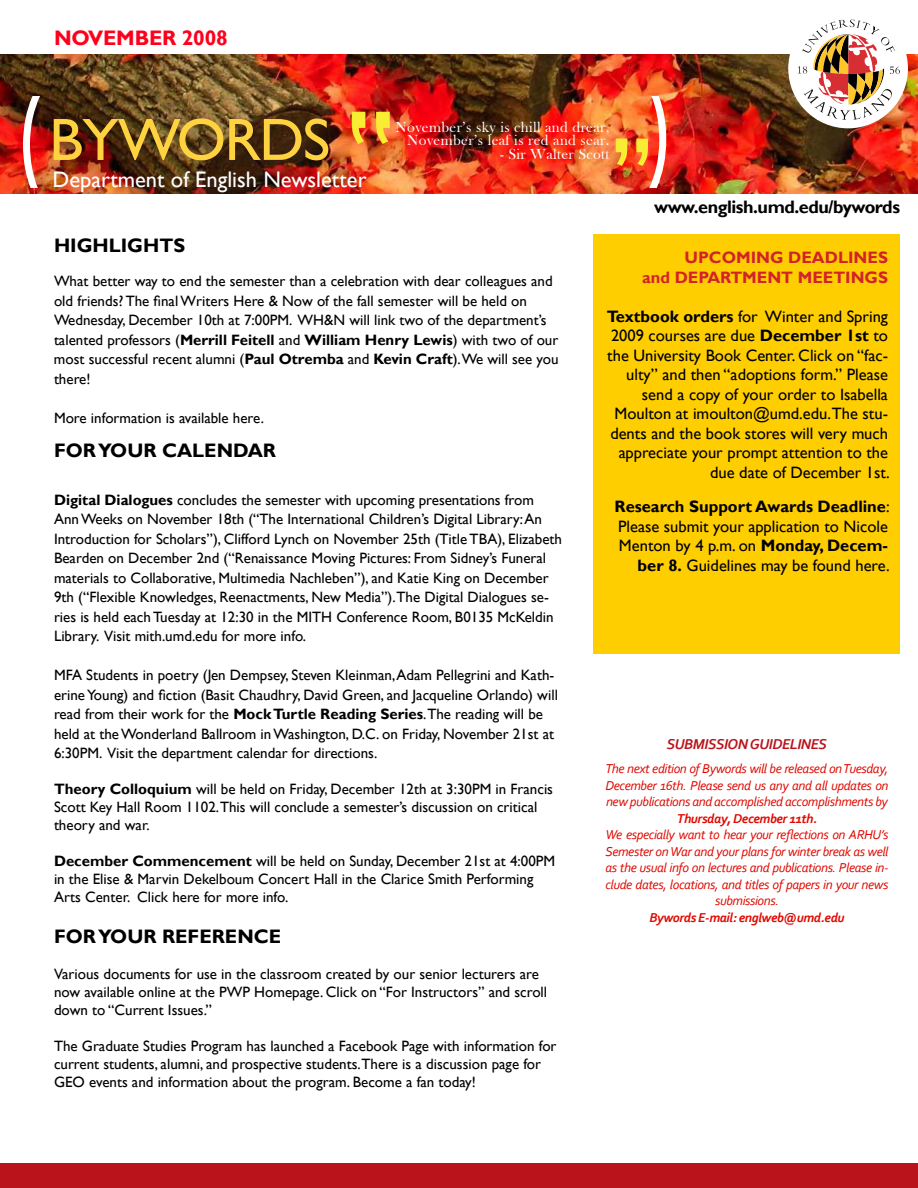
<style>
.page{position:relative;width:918px;height:1188px;background:#fff}
.page>*{position:absolute;margin:0;border:0;box-sizing:border-box;transform-origin:0 0}
.t1{font:96px "Century Gothic";color:#fff}
.t2{font:60px "Gill Sans";letter-spacing:-.025em;color:#ffd340}
.t3{font:22.5px "Gill Sans";color:#fff}
.t4{font:700 21px "Gill Sans";letter-spacing:-.01em;color:#ff001c}
.t5{font:700 19.5px "Gill Sans";color:#000}
.t6{font:700 18px "Gill Sans";letter-spacing:-.025em;color:#000}
.t7{font:16.5px/19.5px "Gill Sans";color:#000;text-align:right}
.t8{font:700 16.5px/19.5px "Gill Sans";color:#d2232a;text-align:right}
.t9{font:15px/19.5px "Gill Sans";color:#000}
.t10{font:15px/13.5px "Bask Old Face";letter-spacing:.025em;color:#fff;text-align:right}
.t11{font:italic 700 15px "Corbel";letter-spacing:-.03em;color:#ba131c}
.t12{font:italic 13.5px/16.5px "Corbel";letter-spacing:-.03em;color:#df0900;text-align:justify}
.t13{font:italic 700 13.5px "Corbel";letter-spacing:-.03em;color:#df0900}
.s1{font-weight:700}
</style>
<div class="page">
<img style="left:0;top:54px;width:918px;height:140px">
<div style="left:594px;top:234px;width:306px;height:420px;background:#ffce00"></div>
<svg style="left:352px;top:112px;width:38px;height:32px"></svg>
<svg style="left:616px;top:139px;width:32px;height:27px"></svg>
<div style="left:0;top:1163px;width:918px;height:25px;background:#ba131c"></div>
<div style="left:788px;top:9px;width:120px;height:119px;background:#fff;border-radius:50%"></div>
<svg style="left:798px;top:19px;width:102px;height:101px"></svg>
<h3 class="t4" style="left:54px;top:26px;width:175px">NOVEMBER 2008</h3>
<h1 class="t1" style="left:10px;top:66px;width:37px">(</h1>
<h1 class="t1" style="left:643px;top:66px;width:37px">)</h1>
<h2 class="t2" style="left:49px;top:105px;width:283px">BYWORDS</h2>
<p class="t10" style="left:396px;top:120px;width:215px">November’s sky is chill and drear,<br>November’s leaf is red and sear.</p>
<p class="t10" style="left:500px;top:147px;width:111px">- Sir Walter Scott</p>
<h3 class="t3" style="left:52px;top:167px;width:316px">Department of English Newsletter</h3>
<h3 class="t5" style="left:54px;top:234px;width:133px">HIGHLIGHTS</h3>
<p class="t9" style="left:54px;top:272px;width:506px">What better way to end the semester than a celebration with dear colleagues and old friends? The final Writers Here &amp; Now of the fall semester will be held on Wednesday, December 10th at 7:00PM. WH&amp;N will link two of the department’s talented professors (<span class="s1">Merrill Feitell</span> and <span class="s1">William Henry Lewis</span>) with two of our most successful recent alumni (<span class="s1">Paul Otremba</span> and <span class="s1">Kevin Craft</span>).We will see you there!</p>
<p class="t9" style="left:54px;top:408px;width:212px">More information is available here.</p>
<h3 class="t5" style="left:54px;top:438px;width:224px">FOR YOUR CALENDAR</h3>
<p class="t9" style="left:54px;top:490px;width:510px"><span class="s1">Digital Dialogues</span> concludes the semester with upcoming presentations from Ann Weeks on November 18th (“The International Children’s Digital Library: An Introduction for Scholars”), Clifford Lynch on November 25th (Title TBA), Elizabeth Bearden on December 2nd (“Renaissance Moving Pictures: From Sidney’s Funeral materials to Collaborative, Multimedia Nachleben”), and Katie King on December 9th (“Flexible Knowledges, Reenactments, New Media”).The Digital Dialogues se&shy;ries is held each Tuesday at 12:30 in the MITH Conference Room, B0135 McKeldin Library. Visit mith.umd.edu for more info.</p>
<p class="t9" style="left:54px;top:666px;width:505px">MFA Students in poetry (Jen Dempsey, Steven Kleinman, Adam Pellegrini and Kath&shy;erine Young) and fiction (Basit Chaudhry, David Green, and Jacqueline Orlando) will read from their work for the <span class="s1">Mock Turtle Reading Series</span>.The reading will be held at the Wonderland Ballroom in Washington, D.C. on Friday, November 21st at 6:30PM. Visit the department calendar for directions.</p>
<p class="t9" style="left:54px;top:780px;width:501px;line-height:18px"><span class="s1">Theory Colloquium</span> will be held on Friday, December 12th at 3:30PM in Francis<br>Scott Key Hall Room 1102.This will conclude a semester’s discussion on critical theory and war.</p>
<p class="t9" style="left:54px;top:852px;width:503px;line-height:18px"><span class="s1">December Commencement</span> will be held on Sunday, December 21st at 4:00PM in the Elise &amp; Marvin Dekelboum Concert Hall in the Clarice Smith Performing<br>Arts Center. Click here for more info.</p>
<h3 class="t5" style="left:54px;top:924px;width:229px">FOR YOUR REFERENCE</h3>
<p class="t9" style="left:54px;top:965px;width:495px;line-height:18px">Various documents for use in the classroom created by our senior lecturers are now available online at the PWP Homepage. Click on “For Instructors” and scroll down to “Current Issues.”</p>
<p class="t9" style="left:54px;top:1037px;width:504px;line-height:18px">The Graduate Studies Program has launched a Facebook Page with information for current students, alumni, and prospective students.There is a discussion page for<br>GEO events and information about the program. Become a fan today!</p>
<p class="t6" style="left:654px;top:197px;width:247px">www.english.umd.edu/bywords</p>
<p class="t8" style="left:642px;top:249px;width:247px">UPCOMING DEADLINES<br>and DEPARTMENT MEETINGS</p>
<p class="t7" style="left:607px;top:307px;width:284px"><span class="s1">Textbook orders</span> for Winter and Spring 2009 courses are due <span class="s1">December 1st</span> to the University Book Center. Click on “fac&shy;ulty” and then “adoptions form.” Please send a copy of your order to Isabella Moulton at imoulton@umd.edu.The stu&shy;dents and the book stores will very much appreciate your prompt attention to the due date of December 1st.</p>
<p class="t7" style="left:615px;top:497px;width:277px"><span class="s1">Research Support Awards Deadline</span>:<br>Please submit your application to Nicole Menton by 4 p.m. on <span class="s1">Monday, Decem&shy;ber 8.</span> Guidelines may be found here.</p>
<p class="t11" style="left:667px;top:735px;width:162px">SUBMISSION GUIDELINES</p>
<p class="t12" style="left:605px;top:760px;width:285px">The next edition of Bywords will be released on Tuesday, December 16th. Please send us any and all updates on new publications and accomplished accomplishments by</p>
<p class="t13" style="left:677px;top:810px;width:142px">Thursday, December 11th.</p>
<p class="t12" style="left:605px;top:826px;width:285px;text-align:center">We especially want to hear your reflections on ARHU’s Semester on War and your plans for winter break as well as the usual info on lectures and publications. Please in&shy;clude dates, locations, and titles of papers in your news submissions.</p>
<p class="t13" style="left:649px;top:909px;width:197px">Bywords E-mail: englweb@umd.edu</p>
</div>
